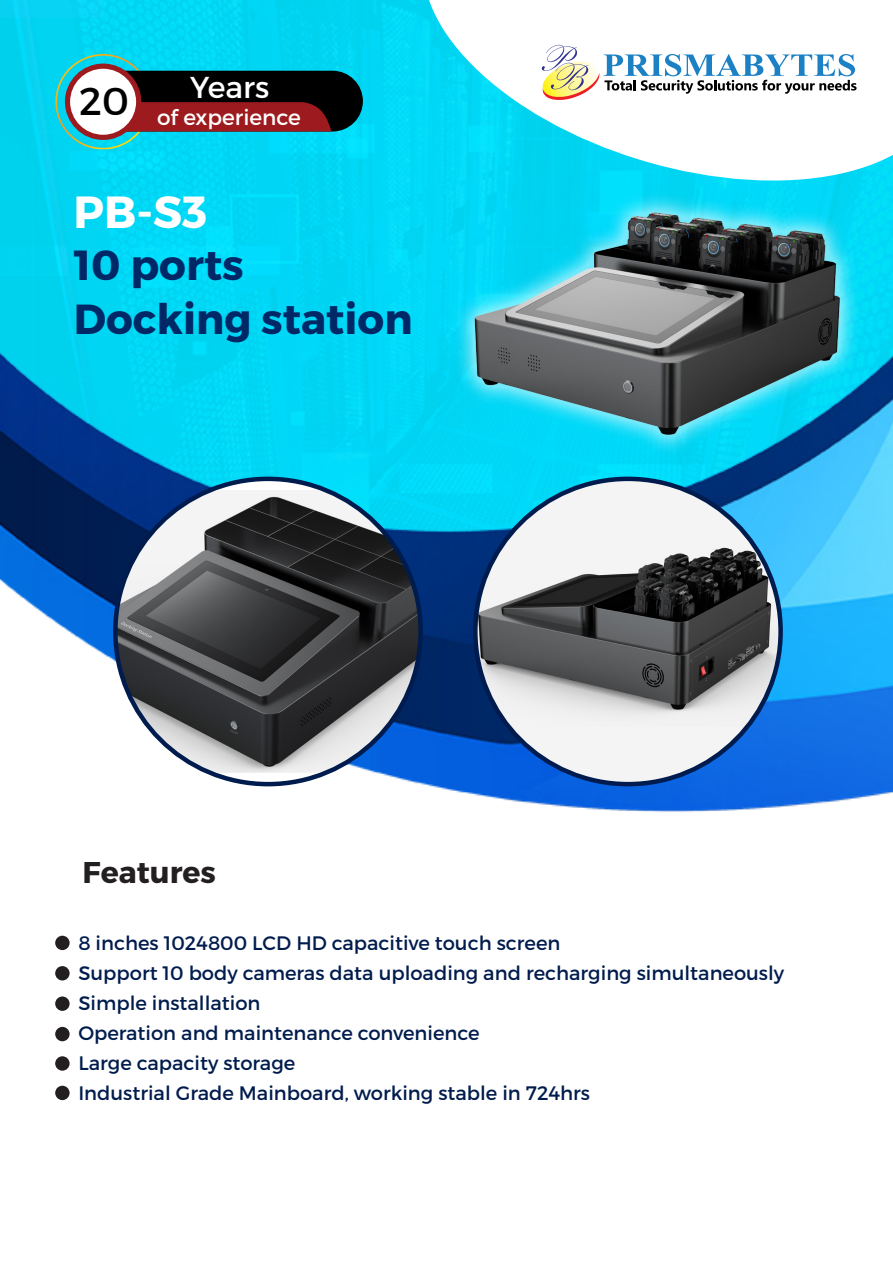
<style>
.page{position:relative;width:893px;height:1263px;background:#fff}
.page>*{position:absolute;margin:0;border:0;box-sizing:border-box;transform-origin:0 0}
.t1{font:700 45px "Montserrat";color:#fff}
.t2{font:700 42px "Montserrat";color:#002866}
.t3{font:38.85px "Montserrat";color:#000}
.t4{font:30.15px "Montserrat";color:#fff}
.t5{font:700 30px "Montserrat";color:#231f20}
.t6{font:21.6px "Montserrat";color:#fff}
.t7{font:19.5px "Montserrat";color:#001c4d}
</style>
<div class="page">
<div style="left:0;top:0;width:893px;height:535px;background:#00d6f5"></div>
<svg style="left:404px;top:0;width:489px;height:196px;fill:#fff"></svg>
<img style="left:0;top:286px;width:893px;height:526px">
<svg style="left:540px;top:45px;width:316px;height:56px;background:#d1dbdd"></svg>
<div style="left:55px;top:936px;width:15px;height:14px;background:#231f20;border-radius:50%"></div>
<div style="left:55px;top:1056px;width:15px;height:15px;background:#231f20;border-radius:50%"></div>
<div style="left:55px;top:996px;width:15px;height:15px;background:#231f20;border-radius:50%"></div>
<div style="left:55px;top:966px;width:15px;height:14px;background:#231f20;border-radius:50%"></div>
<div style="left:55px;top:1086px;width:15px;height:14px;background:#231f20;border-radius:50%"></div>
<div style="left:55px;top:1027px;width:15px;height:14px;background:#231f20;border-radius:50%"></div>
<svg style="left:55px;top:54px;width:308px;height:95px"></svg>
<svg style="left:65px;top:64px;width:76px;height:76px"></svg>
<div style="left:70px;top:69px;width:66px;height:66px;background:#fff;border-radius:50%"></div>
<img style="left:435px;top:181px;width:458px;height:286px">
<img style="left:115px;top:490px;width:306px;height:283px">
<div style="left:475px;top:479px;width:306px;height:305px;background:#f4f4f4;border-radius:50%"></div>
<img style="left:475px;top:535px;width:306px;height:193px">
<p class="t3" style="left:79px;top:77px;width:51px">20</p>
<p class="t4" style="left:190px;top:69px;width:81px">Years</p>
<p class="t6" style="left:157px;top:104px;width:145px">of experience</p>
<p class="t1" style="left:74px;top:184px;width:135px">PB-S3</p>
<p class="t2" style="left:74px;top:239px;width:171px">10 ports</p>
<p class="t2" style="left:74px;top:293px;width:340px">Docking station</p>
<p class="t5" style="left:83px;top:853px;width:135px">Features</p>
<p class="t7" style="left:78px;top:931px;width:484px">8 inches 1024800 LCD HD capacitive touch screen</p>
<p class="t7" style="left:78px;top:961px;width:707px">Support 10 body cameras data uploading and recharging simultaneously</p>
<p class="t7" style="left:78px;top:991px;width:184px">Simple installation</p>
<p class="t7" style="left:78px;top:1021px;width:403px">Operation and maintenance convenience</p>
<p class="t7" style="left:78px;top:1051px;width:218px">Large capacity storage</p>
<p class="t7" style="left:78px;top:1081px;width:513px">Industrial Grade Mainboard, working stable in 724hrs</p>
</div>
